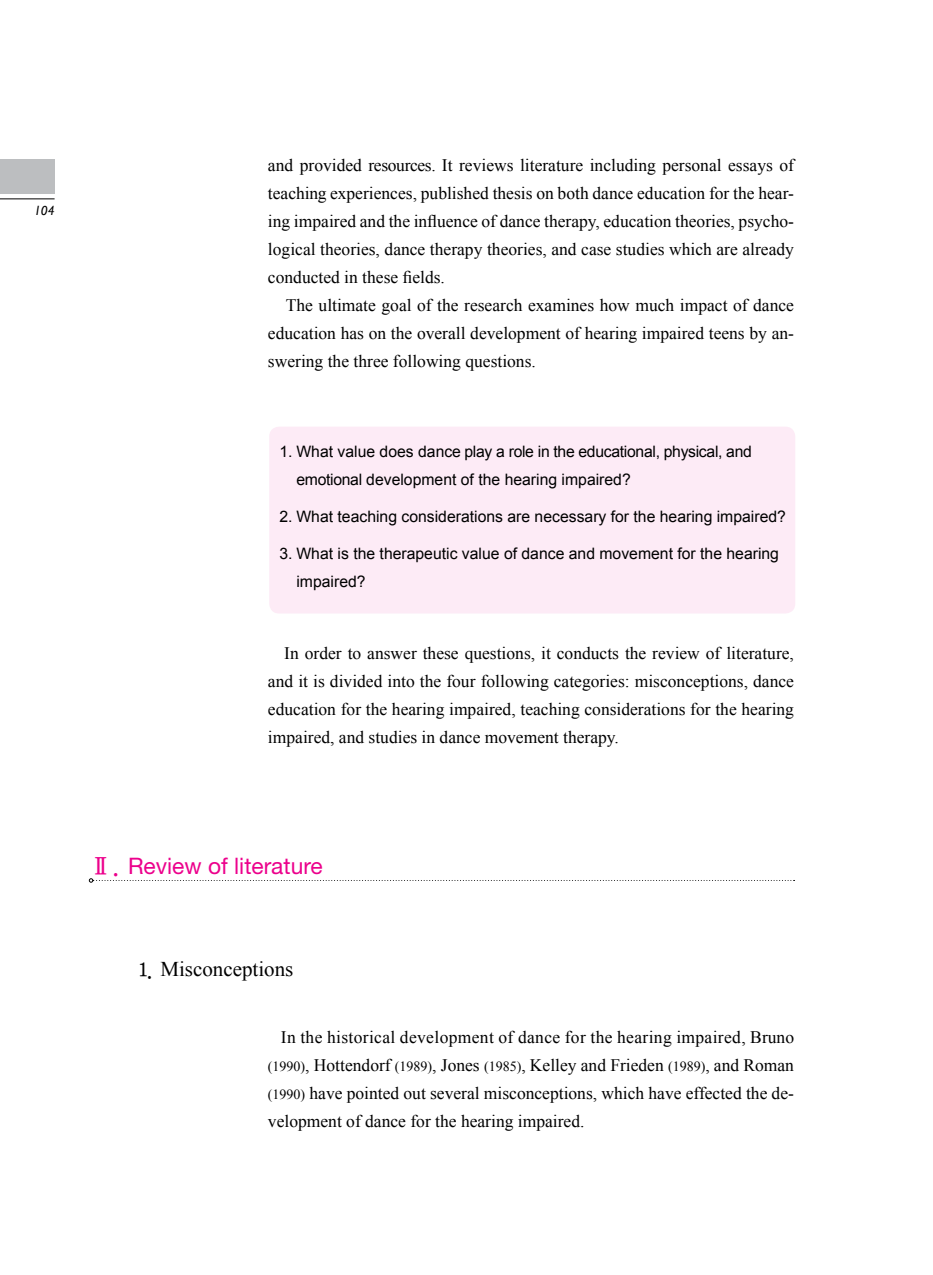
<style>
.page{position:relative;width:933px;height:1275px;background:#fff}
.page>*{position:absolute;margin:0;border:0;box-sizing:border-box;transform-origin:0 0}
.t1{font:22.75px "Helvetica Neue";color:#ec008c}
.t2{font:21px "Times New Roman";color:#000}
.t3{font:17.5px/28px "Times New Roman";color:#000;text-align:justify}
.t4{font:15.75px "Arial";color:#000}
.t5{font:15.75px "Arial";letter-spacing:-.02em;color:#000}
.t6{font:italic 13.12px "Gill Sans";color:#000}
.s1{font-family:"YDIY Mj O140 KSCPC EUC H";font-size:24.5px}
.s2{font-family:"YDIY Mj O140 KSCPC EUC H"}
.s3{font-size:14px}
</style>
<div class="page">
<div style="left:0;top:159px;width:55px;height:34px;background:#bcbec0"></div>
<hr style="left:0;top:198px;width:55px;height:1px;background:#000">
<div style="left:269px;top:427px;width:526px;height:186px;background:#fdebf6;border-radius:10px"></div>
<svg style="left:89px;top:878px;width:705px;height:5px"></svg>
<p class="t6" style="left:34px;top:203px;width:22px">104</p>
<p class="t3" style="left:268px;top:151px;width:527px">and provided resources. It reviews literature including personal essays of teaching experiences, published thesis on both dance education for the hear&shy;ing impaired and the influence of dance therapy, education theories, psycho&shy;logical theories, dance therapy theories, and case studies which are already conducted in these fields.</p>
<p class="t3" style="left:268px;top:291px;width:527px;text-indent:18px">The ultimate goal of the research examines how much impact of dance education has on the overall development of hearing impaired teens by an&shy;swering the three following questions.</p>
<p class="t5" style="left:279px;top:441px;width:474px">1. What value does dance play a role in the educational, physical, and</p>
<p class="t4" style="left:296px;top:469px;width:336px">emotional development of the hearing impaired?</p>
<p class="t4" style="left:279px;top:506px;width:508px">2. What teaching considerations are necessary for the hearing impaired?</p>
<p class="t4" style="left:279px;top:543px;width:501px">3. What is the therapeutic value of dance and movement for the hearing</p>
<p class="t4" style="left:296px;top:571px;width:71px">impaired?</p>
<p class="t3" style="left:268px;top:639px;width:527px;text-indent:16px">In order to answer these questions, it conducts the review of literature, and it is divided into the four following categories: misconceptions, dance education for the hearing impaired, teaching considerations for the hearing impaired, and studies in dance movement therapy.</p>
<h1 class="t1" style="left:89px;top:852px;width:235px"><span class="s1">Ⅱ.</span> Review of literature</h1>
<p class="t2" style="left:139px;top:954px;width:156px"><span class="s2">1.</span> Misconceptions</p>
<p class="t3" style="left:268px;top:1023px;width:527px;text-indent:13px">In the historical development of dance for the hearing impaired, Bruno <span class="s3">(1990)</span>, Hottendorf <span class="s3">(1989)</span>, Jones <span class="s3">(1985)</span>, Kelley and Frieden <span class="s3">(1989)</span>, and Roman <span class="s3">(1990)</span> have pointed out several misconceptions, which have effected the de&shy;velopment of dance for the hearing impaired.</p>
</div>
